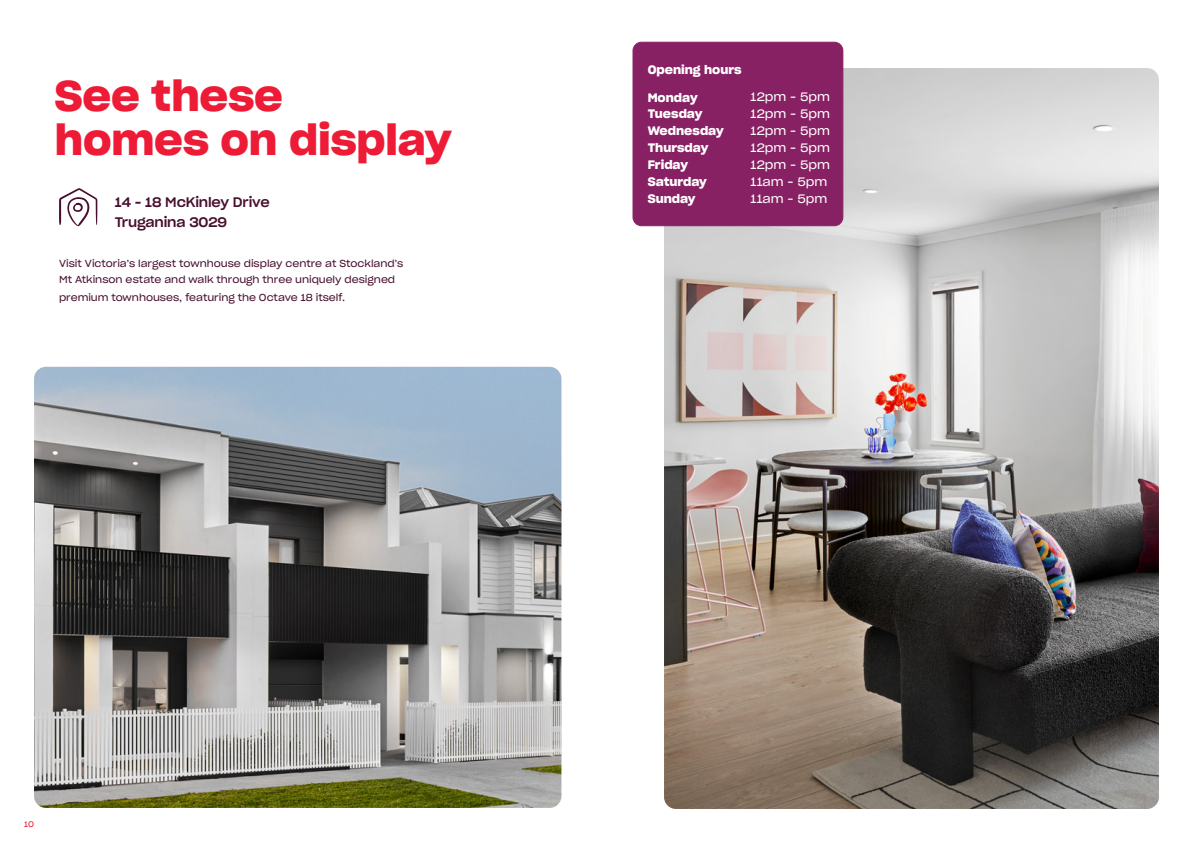
<style>
.page{position:relative;width:1191px;height:842px;background:#fff}
.page>*{position:absolute;margin:0;border:0;box-sizing:border-box;transform-origin:0 0}
.t1{font:42px/44px "Sharp Grotesk Sm Bold 21";letter-spacing:-.005em;color:#ed1b36}
.t2{font:13.6px "Sharp Grotesk Medium 21";letter-spacing:-.01em;color:#480f2e}
.t3{font:12px/16.8px "Sharp Grotesk Sm Bold 21";color:#fff}
.t4{font:12px/17px "Sharp Grotesk Book 21";color:#fff;text-align:justify}
.t5{font:10px/16px "Sharp Grotesk Book 21";letter-spacing:-.005em;color:#480f2e}
.t6{font:8px "Sharp Grotesk Book 21";color:#ed1b36}
</style>
<div class="page">
<img style="left:664px;top:68px;width:495px;height:741px">
<div style="left:633px;top:42px;width:210px;height:184px;background:#882163;border-radius:9px"></div>
<div style="left:632px;top:42px;width:211px;height:184px;border:1px solid #872163;border-radius:9px"></div>
<svg style="left:59px;top:188px;width:38px;height:38px"></svg>
<img style="left:34px;top:367px;width:527px;height:441px">
<p class="t3" style="left:647px;top:60px;width:95px">Opening hours</p>
<p class="t3" style="left:647px;top:88px;width:77px">Monday<br>Tuesday<br>Wednesday<br>Thursday<br>Friday<br>Saturday<br>Sunday</p>
<p class="t4" style="left:750px;top:87px;width:81px">12pm - 5pm 12pm - 5pm 12pm - 5pm 12pm - 5pm 12pm - 5pm 11am - 5pm</p>
<h1 class="t1" style="left:55px;top:71px;width:398px">See these<br>homes on display</h1>
<h2 class="t2" style="left:115px;top:191px;width:156px">14 - 18 McKinley Drive</h2>
<p class="t4" style="left:750px;top:189px;width:78px">11am - 5pm</p>
<h2 class="t2" style="left:115px;top:210px;width:114px">Truganina 3029</h2>
<p class="t5" style="left:59px;top:255px;width:346px">Visit Victoria’s largest townhouse display centre at Stockland’s<br>Mt Atkinson estate and walk through three uniquely designed</p>
<p class="t5" style="left:59px;top:289px;width:287px">premium townhouses, featuring the Octave 18 itself.</p>
<p class="t6" style="left:24px;top:818px;width:11px">10</p>
</div>
